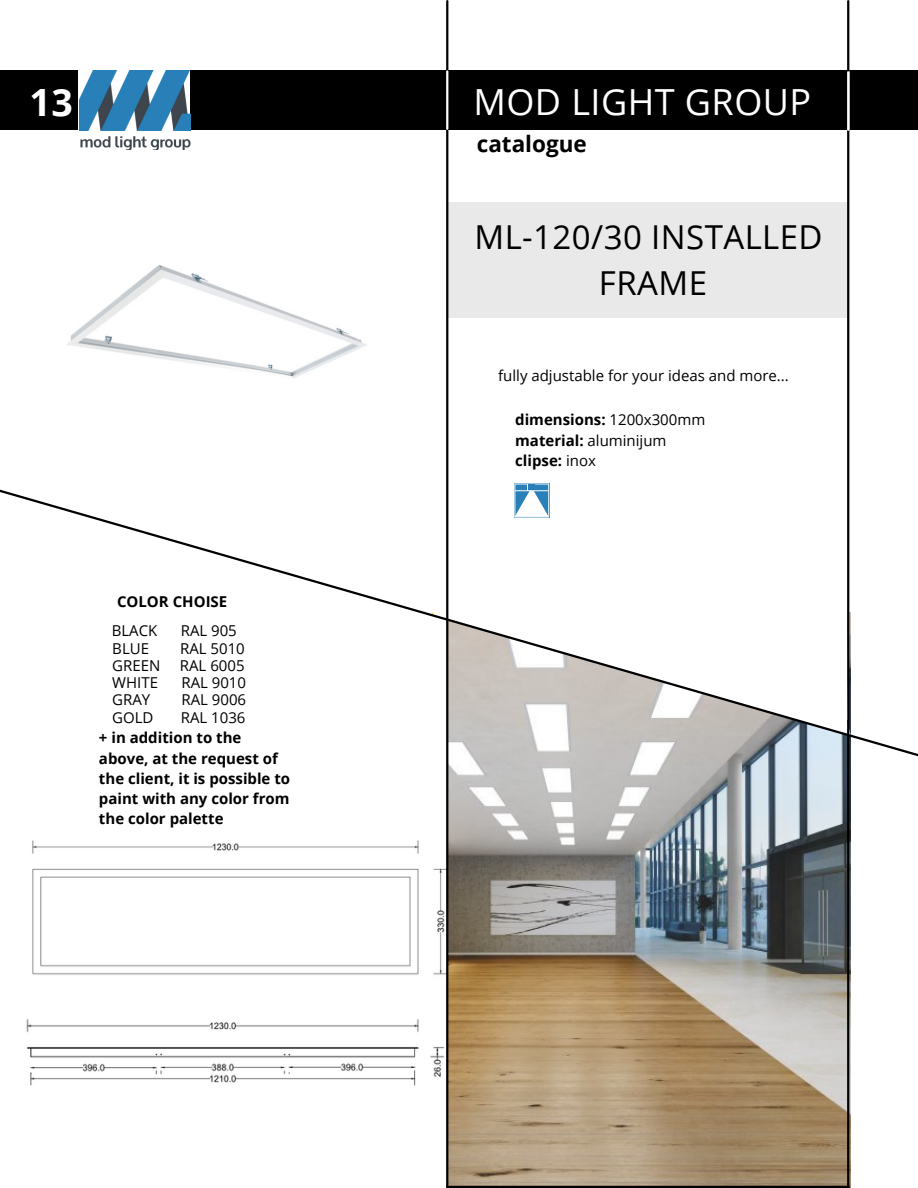
<style>
.page{position:relative;width:918px;height:1188px;background:#fff}
.page>*{position:absolute;margin:0;border:0;box-sizing:border-box;transform-origin:0 0}
.t1{font:700 37.5px "Open Sans";color:#fff}
.t2{font:36px "Open Sans";letter-spacing:.015em;color:#fff}
.t3{font:33px/46.2px "Open Sans";letter-spacing:.015em;color:#000;text-align:center}
.t4{font:700 22.5px "Open Sans";color:#000}
.t5{font:700 15px/20.2px "Open Sans";color:#000}
.t6{font:15px "Open Sans";color:#000}
.s1{font-weight:400}
</style>
<div class="page">
<img style="left:80px;top:136px;width:111px;height:14px">
<div style="left:74px;top:71px;width:122px;height:62px;background:linear-gradient(to right,#fff,#fff)"></div>
<div style="left:190px;top:71px;width:728px;height:59px;background:#000"></div>
<div style="left:0;top:71px;width:78px;height:59px;background:#000"></div>
<img style="left:79px;top:71px;width:112px;height:59px">
<img style="left:448px;top:827px;width:402px;height:361px">
<svg style="left:448px;top:313px;width:403px;height:514px"></svg>
<div style="left:446px;top:202px;width:401px;height:116px;background:#e9e9e9"></div>
<img style="left:32px;top:840px;width:414px;height:135px">
<hr style="left:446px;top:1px;width:2px;height:1187px;background:#000">
<hr style="left:847px;top:72px;width:3px;height:57px;background:#fff">
<hr style="left:446px;top:71px;width:2px;height:58px;background:#fff">
<svg style="left:0;top:476px;width:918px;height:283px"></svg>
<hr style="left:847px;top:1px;width:2px;height:1186px;background:#000">
<svg style="left:717px;top:570px;width:195px;height:188px"></svg>
<hr style="left:847px;top:72px;width:2px;height:58px;background:#fff">
<hr style="left:447px;top:1186px;width:402px;height:2px;background:#000">
<img style="left:45px;top:265px;width:342px;height:227px">
<svg style="left:514px;top:483px;width:36px;height:35px"></svg>
<hr style="left:515px;top:517px;width:34px;height:1px;background:#fff">
<svg style="left:515px;top:484px;width:34px;height:33px"></svg>
<div style="left:528px;top:484px;width:7px;height:7px;background:#2980b9"></div>
<hr style="left:515px;top:491px;width:33px;height:1px;background:#fff">
<img style="left:26px;top:1019px;width:419px;height:67px">
<h1 class="t1" style="left:30px;top:76px;width:45px">13</h1>
<p class="t5" style="left:117px;top:591px;width:112px">COLOR CHOISE</p>
<p class="t6" style="left:112px;top:620px;width:47px">BLACK</p>
<p class="t6" style="left:181px;top:620px;width:58px">RAL 905</p>
<p class="t6" style="left:112px;top:638px;width:38px">BLUE</p>
<p class="t6" style="left:180px;top:638px;width:66px">RAL 5010</p>
<p class="t6" style="left:112px;top:655px;width:50px">GREEN</p>
<p class="t6" style="left:180px;top:655px;width:66px">RAL 6005</p>
<p class="t6" style="left:112px;top:672px;width:47px">WHITE</p>
<p class="t6" style="left:181px;top:672px;width:66px">RAL 9010</p>
<p class="t6" style="left:112px;top:689px;width:40px">GRAY</p>
<p class="t6" style="left:181px;top:689px;width:66px">RAL 9006</p>
<p class="t6" style="left:112px;top:706px;width:43px">GOLD</p>
<p class="t6" style="left:181px;top:706px;width:66px">RAL 1036</p>
<p class="t5" style="left:99px;top:727px;width:193px">+ in addition to the above, at the request of the client, it is possible to paint with any color from the color palette</p>
<h2 class="t2" style="left:473px;top:76px;width:339px">MOD LIGHT GROUP</h2>
<h3 class="t4" style="left:477px;top:128px;width:112px">catalogue</h3>
<h3 class="t3" style="left:474px;top:213px;width:350px">ML-120/30 INSTALLED<br>FRAME</h3>
<p class="t6" style="left:498px;top:365px;width:292px">fully adjustable for your ideas and more...</p>
<p class="t5" style="left:515px;top:409px;width:192px">dimensions: <span class="s1">1200x300mm </span>material: <span class="s1">aluminijum </span>clipse: <span class="s1">inox</span></p>
</div>
